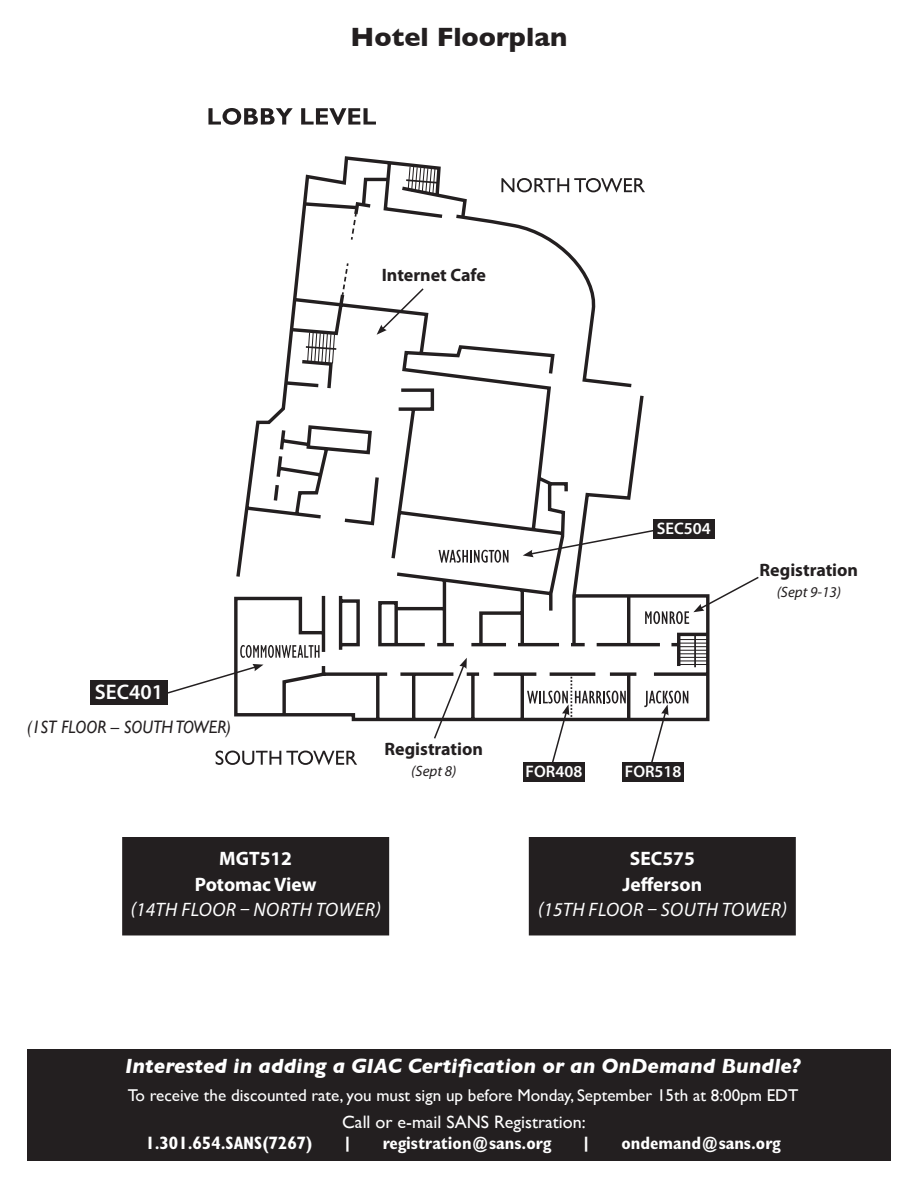
<style>
.page{position:relative;width:918px;height:1188px;background:#fff}
.page>*{position:absolute;margin:0;border:0;box-sizing:border-box;transform-origin:0 0}
.t1{font:700 27px "Gill Sans";color:#231f20}
.t2{font:600 21.15px "Myriad Pro";color:#fff}
.t3{font:italic 700 21px "Gill Sans";color:#fff}
.t4{font:italic 19.5px "Myriad Pro";letter-spacing:.02em;color:#fff}
.t5{font:700 19.5px/25.5px "Myriad Pro";color:#fff;text-align:center}
.t6{font:700 condensed 18px "Gill Sans";color:#fff}
.t7{font:700 18px "Myriad Pro";color:#231f20}
.t8{font:18px "Gill Sans";color:#fff}
.t9{font:italic 18px "Gill Sans";color:#231f20;scale:.93 1}
.t10{font:17.1px "Gill Sans";color:#fff}
.t11{font:600 16.65px "Myriad Pro";color:#fff}
.t12{font:italic 15px "Myriad Pro";color:#231f20}
</style>
<div class="page">
<svg style="left:234px;top:253px;width:476px;height:464px"></svg>
<svg style="left:337px;top:593px;width:373px;height:129px"></svg>
<hr style="left:694px;top:634px;width:2px;height:33px;background:#231f20">
<svg style="left:679px;top:639px;width:29px;height:26px"></svg>
<svg style="left:234px;top:156px;width:207px;height:424px"></svg>
<svg style="left:288px;top:176px;width:282px;height:472px"></svg>
<svg style="left:501px;top:178px;width:144px;height:14px"></svg>
<svg style="left:216px;top:751px;width:141px;height:14px"></svg>
<svg style="left:439px;top:550px;width:70px;height:13px"></svg>
<svg style="left:240px;top:645px;width:80px;height:13px"></svg>
<svg style="left:208px;top:108px;width:85px;height:17px"></svg>
<svg style="left:301px;top:108px;width:75px;height:17px"></svg>
<div style="left:27px;top:1050px;width:864px;height:111px;background:#231f20"></div>
<div style="left:123px;top:838px;width:265px;height:97px;background:#231f20"></div>
<div style="left:122px;top:837px;width:267px;height:98px;border:2px solid #231f20"></div>
<div style="left:530px;top:838px;width:265px;height:97px;background:#231f20"></div>
<div style="left:529px;top:837px;width:267px;height:98px;border:2px solid #231f20"></div>
<svg style="left:527px;top:674px;width:99px;height:88px"></svg>
<svg style="left:433px;top:658px;width:34px;height:81px"></svg>
<svg style="left:644px;top:691px;width:44px;height:71px"></svg>
<div style="left:653px;top:519px;width:61px;height:19px;background:#231f20"></div>
<div style="left:90px;top:680px;width:78px;height:24px;background:#231f20"></div>
<div style="left:523px;top:762px;width:62px;height:19px;background:#231f20"></div>
<div style="left:622px;top:762px;width:62px;height:19px;background:#231f20"></div>
<svg style="left:523px;top:529px;width:134px;height:28px"></svg>
<svg style="left:645px;top:575px;width:114px;height:49px"></svg>
<svg style="left:168px;top:664px;width:96px;height:31px"></svg>
<svg style="left:282px;top:200px;width:143px;height:192px"></svg>
<h1 class="t1" style="left:351px;top:15px;width:218px">Hotel Floorplan</h1>
<p class="t7" style="left:382px;top:264px;width:106px">Internet Cafe</p>
<p class="t2" style="left:95px;top:679px;width:70px">SEC401</p>
<p class="t9" style="left:27px;top:716px;width:221px">(1ST FLOOR – SOUTH TOWER)</p>
<p class="t7" style="left:385px;top:737px;width:100px">Registration</p>
<p class="t12" style="left:411px;top:761px;width:47px">(SEPT 8)</p>
<p class="t5" style="left:195px;top:845px;width:123px">MGT512<br>Potomac View</p>
<p class="t4" style="left:130px;top:897px;width:149px">(14TH FLOOR – NORTH</p>
<p class="t4" style="left:316px;top:897px;width:66px">TO WER)</p>
<p class="t11" style="left:657px;top:518px;width:55px">SEC504</p>
<p class="t7" style="left:760px;top:558px;width:100px">Registration</p>
<p class="t12" style="left:777px;top:583px;width:66px">(SEPT 9-13)</p>
<p class="t11" style="left:526px;top:761px;width:58px">FOR408</p>
<p class="t11" style="left:625px;top:761px;width:58px">FOR518</p>
<p class="t5" style="left:623px;top:845px;width:81px">SEC575<br>Jefferson</p>
<p class="t4" style="left:538px;top:897px;width:251px">(15TH FLOOR – SOUTH TO WER)</p>
<p class="t3" style="left:125px;top:1053px;width:677px">Interested in adding a GIAC Certification or an OnDemand Bundle?</p>
<p class="t10" style="left:128px;top:1085px;width:672px">To receive the discounted rate, you must sign up before Monday, September 15th at 8:00pm EDT</p>
<p class="t8" style="left:342px;top:1112px;width:245px">Call or e-mail SANS Registration:</p>
<p class="t6" style="left:145px;top:1133px;width:169px">1.301.654.SANS(7267)</p>
<p class="t6" style="left:343px;top:1133px;width:12px">|</p>
<p class="t6" style="left:383px;top:1133px;width:170px">registration@sans.org</p>
<p class="t6" style="left:581px;top:1133px;width:12px">|</p>
<p class="t6" style="left:621px;top:1133px;width:161px">ondemand@sans.org</p>
</div>
